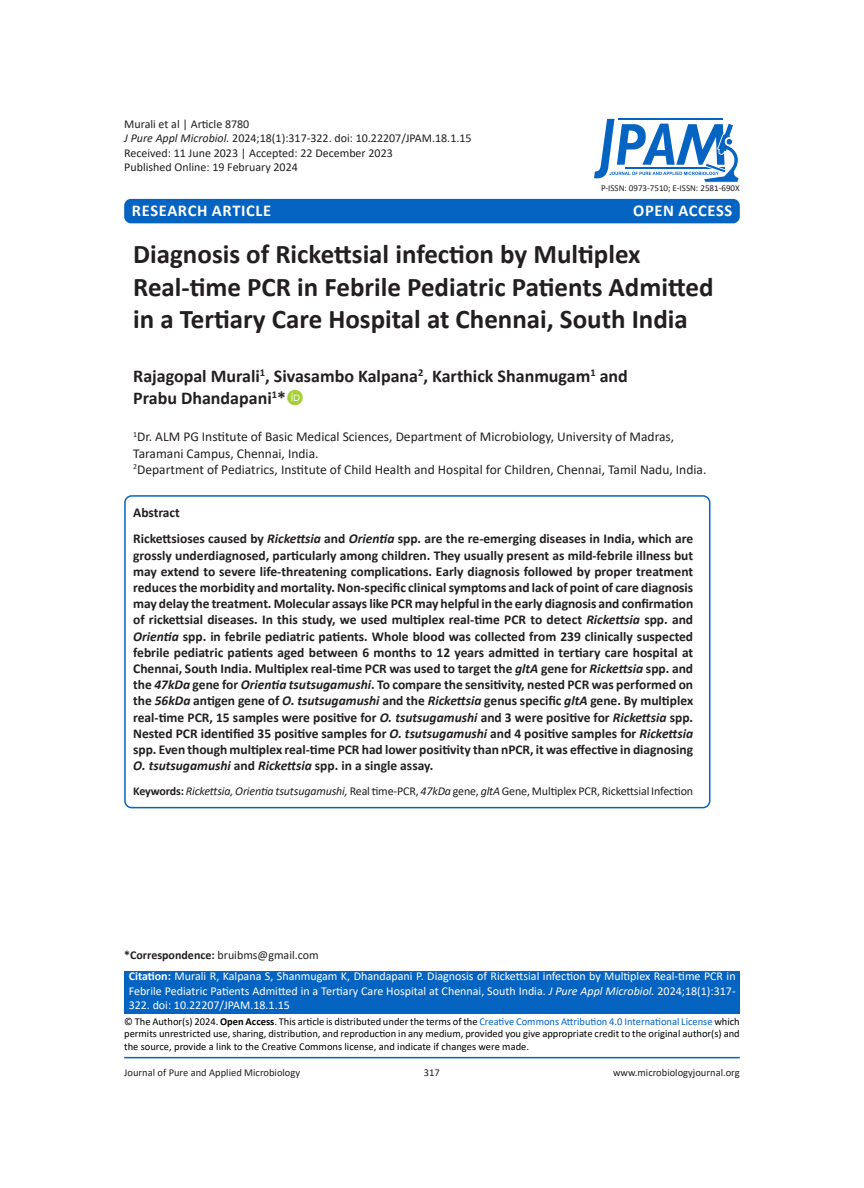
<style>
.page{position:relative;width:864px;height:1188px;background:#fff}
.page>*{position:absolute;margin:0;border:0;box-sizing:border-box;transform-origin:0 0}
.JPAM_Heading{font:700 27px/32.4px "Calibri";color:#231f20}
.JPAM_Author_Name{font:700 18px/21.6px "Calibri";color:#231f20}
.t1{font:700 16.5px "Calibri";letter-spacing:.04em;color:#fff}
.JPAM_ABSTRACT{font:700 13.5px/16.2px "Calibri";letter-spacing:-.005em;color:#231f20;text-align:justify}
.JPAM_Adds___Keys{font:13.5px "Calibri";color:#231f20}
.JPAM_ABSTRACT-2{font:12px "Calibri";color:#231f20}
.JPAM_Body_text{font:12px/14.4px "Calibri";color:#fff;text-align:justify}
.JPAM_Body_text-2{font:12px "Calibri";color:#231f20}
.Body_text{font:10.5px/12.6px "Calibri";color:#000;text-align:justify}
.t2{font:10.5px "Calibri";color:#231f20}
.t3{font:9px "Calibri";color:#231f20}
.s1{font-style:italic}
.s2{font-weight:700}
.s3{color:#0563c1}
</style>
<div class="page">
<div style="left:124px;top:971px;width:616px;height:43px;background:#0563c1"></div>
<hr style="left:124px;top:1057px;width:616px;height:1px;background:#0563c1">
<div style="left:124px;top:199px;width:616px;height:24px;background:#0563c1;border-radius:7px"></div>
<svg style="left:594px;top:119px;width:145px;height:64px"></svg>
<div style="left:124px;top:495px;width:586px;height:313px;border:2px solid #0563c1;border-radius:7px"></div>
<p class="JPAM_ABSTRACT-2" style="left:124px;top:115px;width:127px">Murali et al | Article 8780</p>
<p class="JPAM_ABSTRACT-2" style="left:124px;top:130px;width:349px"><span class="s1">J Pure Appl Microbiol.</span> 2024;18(1):317-322. doi: 10.22207/JPAM.18.1.15</p>
<p class="JPAM_ABSTRACT-2" style="left:124px;top:144px;width:270px">Received: 11 June 2023 | Accepted: 22 December 2023</p>
<p class="JPAM_ABSTRACT-2" style="left:124px;top:159px;width:175px">Published Online: 19 February 2024</p>
<p class="t1" style="left:132px;top:198px;width:141px">RESEARCH ARTICLE</p>
<p class="t1" style="left:633px;top:198px;width:101px">OPEN ACCESS</p>
<p class="t3" style="left:601px;top:182px;width:140px">P-ISSN: 0973-7510; E-ISSN: 2581-690X</p>
<p class="JPAM_Heading" style="left:133px;top:238px;width:582px">Diagnosis of Rickettsial infection by Multiplex<br>Real-time PCR in Febrile Pediatric Patients Admitted in a Tertiary Care Hospital at Chennai, South India</p>
<p class="JPAM_Author_Name" style="left:133px;top:365px;width:496px">Rajagopal Murali<sup>1</sup>, Sivasambo Kalpana<sup>2</sup>, Karthick Shanmugam<sup>1</sup> and<br>Prabu Dhandapani<sup>1</sup>*</p>
<p class="JPAM_Adds___Keys" style="left:133px;top:428px;width:543px"><sup>1</sup>Dr. ALM PG Institute of Basic Medical Sciences, Department of Microbiology, University of Madras,</p>
<p class="JPAM_Adds___Keys" style="left:133px;top:444px;width:187px">Taramani Campus, Chennai, India.</p>
<p class="JPAM_Adds___Keys" style="left:133px;top:460px;width:575px"><sup>2</sup>Department of Pediatrics, Institute of Child Health and Hospital for Children, Chennai, Tamil Nadu, India.</p>
<p class="JPAM_ABSTRACT" style="left:133px;top:504px;width:48px">Abstract</p>
<p class="JPAM_ABSTRACT" style="left:133px;top:531px;width:562px">Rickettsioses caused by <span class="s1">Rickettsia</span> and <span class="s1">Orientia</span> spp. are the re-emerging diseases in India, which are grossly underdiagnosed, particularly among children. They usually present as mild-febrile illness but may extend to severe life-threatening complications. Early diagnosis followed by proper treatment reduces the morbidity and mortality. Non-specific clinical symptoms and lack of point of care diagnosis may delay the treatment. Molecular assays like PCR may helpful in the early diagnosis and confirmation of rickettsial diseases. In this study, we used multiplex real-time PCR to detect <span class="s1">Rickettsia</span> spp. and <span class="s1">Orientia</span> spp. in febrile pediatric patients. Whole blood was collected from 239 clinically suspected febrile pediatric patients aged between 6 months to 12 years admitted in tertiary care hospital at Chennai, South India. Multiplex real-time PCR was used to target the <span class="s1">gltA</span> gene for <span class="s1">Rickettsia</span> spp. and the <span class="s1">47kDa</span> gene for <span class="s1">Orientia tsutsugamushi</span>. To compare the sensitivity, nested PCR was performed on the <span class="s1">56kDa</span> antigen gene of <span class="s1">O. tsutsugamushi</span> and the <span class="s1">Rickettsia</span> genus specific <span class="s1">gltA</span> gene. By multiplex real-time PCR, 15 samples were positive for <span class="s1">O. tsutsugamushi</span> and 3 were positive for <span class="s1">Rickettsia</span> spp.<br>Nested PCR identified 35 positive samples for <span class="s1">O. tsutsugamushi</span> and 4 positive samples for <span class="s1">Rickettsia </span>spp. Even though multiplex real-time PCR had lower positivity than nPCR, it was effective in diagnosing <span class="s1">O. tsutsugamushi</span> and <span class="s1">Rickettsia</span> spp. in a single assay.</p>
<p class="JPAM_ABSTRACT-2" style="left:133px;top:783px;width:562px"><span class="s2">Keywords:</span> <span class="s1">Rickettsia, Orientia tsutsugamushi,</span> Real time-PCR, <span class="s1">47kDa</span> gene, <span class="s1">gltA</span> Gene, Multiplex PCR, Rickettsial Infection</p>
<p class="JPAM_Body_text-2" style="left:124px;top:947px;width:196px"><span class="s2">*Correspondence:</span> bruibms@gmail.com</p>
<p class="JPAM_Body_text" style="left:129px;top:969px;width:609px"><span class="s2">Citation:</span> Murali R, Kalpana S, Shanmugam K, Dhandapani P. Diagnosis of Rickettsial infection by Multiplex Real-time PCR in Febrile Pediatric Patients Admitted in a Tertiary Care Hospital at Chennai, South India. <span class="s1">J Pure Appl Microbiol.</span> 2024;18(1):317- 322. doi: 10.22207/JPAM.18.1.15</p>
<p class="Body_text" style="left:124px;top:1015px;width:617px">© The Author(s) 2024. <span class="s2">Open Access</span>. This article is distributed under the terms of the <span class="s3">Creative Commons Attribution 4.0 International License</span> which permits unrestricted use, sharing, distribution, and reproduction in any medium, provided you give appropriate credit to the original author(s) and the source, provide a link to the Creative Commons license, and indicate if changes were made.</p>
<p class="t2" style="left:124px;top:1065px;width:177px">Journal of Pure and Applied Microbiology</p>
<p class="t2" style="left:424px;top:1065px;width:17px">317</p>
<p class="t2" style="left:613px;top:1065px;width:128px">www.microbiologyjournal.org</p>
</div>
